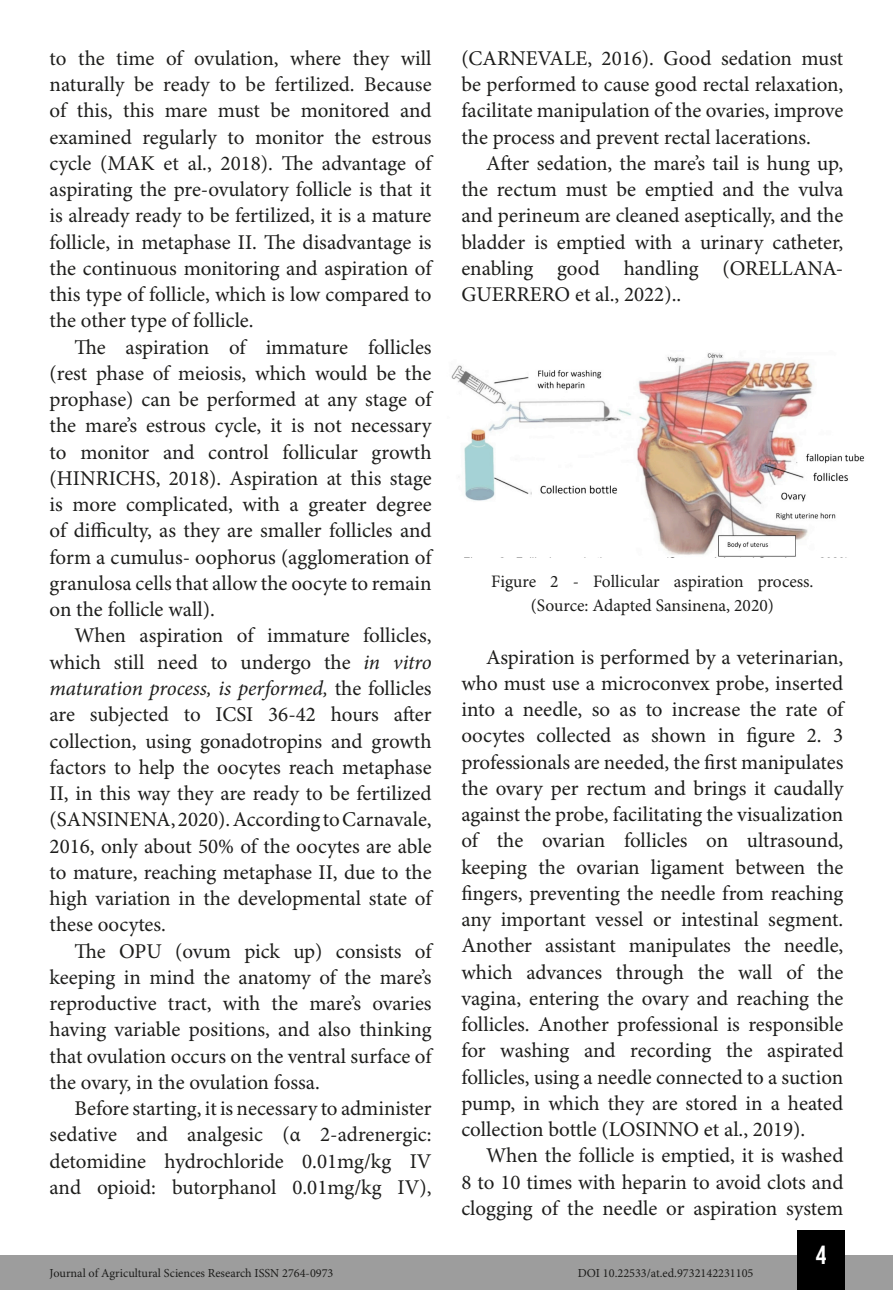
<style>
.page{position:relative;width:893px;height:1290px;background:#fff}
.page>*{position:absolute;margin:0;border:0;box-sizing:border-box;transform-origin:0 0}
.t1{font:26.25px "Bebas Kai";color:#fff}
.t2{font:21px/26.2px "Minion Pro";color:#1d1d1b;text-align:justify}
.t3{font:17.5px/24.5px "Minion Pro";color:#1d1d1b;text-align:center}
.t4{font:12.25px "Minion Pro";color:#1d1d1b}
.s1{font-style:italic}
</style>
<div class="page">
<div style="left:0;top:1255px;width:893px;height:35px;background:#9d9d9d"></div>
<div style="left:797px;top:1230px;width:48px;height:60px;background:#000"></div>
<img style="left:451px;top:353px;width:413px;height:204px">
<p class="t2" style="left:50px;top:46px;width:384px">to the time of ovulation, where they will naturally be ready to be fertilized. Because of this, this mare must be monitored and examined regularly to monitor the estrous cycle (MAK et al., 2018). The advantage of aspirating the pre-ovulatory follicle is that it is already ready to be fertilized, it is a mature follicle, in metaphase II. The disadvantage is the continuous monitoring and aspiration of this type of follicle, which is low compared to the other type of follicle.</p>
<p class="t2" style="left:50px;top:335px;width:384px;text-indent:25px">The aspiration of immature follicles (rest phase of meiosis, which would be the prophase) can be performed at any stage of the mare’s estrous cycle, it is not necessary to monitor and control follicular growth (HINRICHS, 2018). Aspiration at this stage is more complicated, with a greater degree of difficulty, as they are smaller follicles and form a cumulus- oophorus (agglomeration of granulosa cells that allow the oocyte to remain on the follicle wall).</p>
<p class="t2" style="left:50px;top:623px;width:384px;text-indent:25px">When aspiration of immature follicles, which still need to undergo the <span class="s1">in vitro maturation process, is performed,</span> the follicles are subjected to ICSI 36-42 hours after collection, using gonadotropins and growth factors to help the oocytes reach metaphase II, in this way they are ready to be fertilized (SANSINENA, 2020). According to Carnavale, 2016, only about 50% of the oocytes are able to mature, reaching metaphase II, due to the high variation in the developmental state of these oocytes.</p>
<p class="t2" style="left:50px;top:938px;width:384px;text-indent:25px">The OPU (ovum pick up) consists of keeping in mind the anatomy of the mare’s reproductive tract, with the mare’s ovaries having variable positions, and also thinking that ovulation occurs on the ventral surface of the ovary, in the ovulation fossa.</p>
<p class="t2" style="left:50px;top:1096px;width:384px;text-indent:25px">Before starting, it is necessary to administer sedative and analgesic (α 2-adrenergic: detomidine hydrochloride 0.01mg/kg IV and opioid: butorphanol 0.01mg/kg IV),</p>
<p class="t2" style="left:461px;top:46px;width:383px">(CARNEVALE, 2016). Good sedation must be performed to cause good rectal relaxation, facilitate manipulation of the ovaries, improve the process and prevent rectal lacerations.</p>
<p class="t2" style="left:461px;top:151px;width:384px;text-indent:25px">After sedation, the mare’s tail is hung up, the rectum must be emptied and the vulva and perineum are cleaned aseptically, and the bladder is emptied with a urinary catheter, enabling good handling (ORELLANA-GUERRERO et al., 2022)..</p>
<p class="t3" style="left:491px;top:569px;width:324px">Figure 2 - Follicular aspiration process. (Source: Adapted Sansinena, 2020)</p>
<p class="t2" style="left:461px;top:644px;width:384px;text-indent:25px">Aspiration is performed by a veterinarian, who must use a microconvex probe, inserted into a needle, so as to increase the rate of oocytes collected as shown in figure 2. 3 professionals are needed, the first manipulates the ovary per rectum and brings it caudally against the probe, facilitating the visualization of the ovarian follicles on ultrasound, keeping the ovarian ligament between the fingers, preventing the needle from reaching any important vessel or intestinal segment.<br>Another assistant manipulates the needle, which advances through the wall of the vagina, entering the ovary and reaching the follicles. Another professional is responsible for washing and recording the aspirated follicles, using a needle connected to a suction pump, in which they are stored in a heated collection bottle (LOSINNO et al., 2019).</p>
<p class="t2" style="left:461px;top:1143px;width:384px;text-indent:25px">When the follicle is emptied, it is washed 8 to 10 times with heparin to avoid clots and clogging of the needle or aspiration system</p>
<p class="t1" style="left:816px;top:1241px;width:12px">4</p>
<p class="t4" style="left:50px;top:1266px;width:285px">Journal of Agricultural Sciences Research ISSN 2764-0973</p>
<p class="t4" style="left:578px;top:1266px;width:177px">DOI 10.22533/at.ed.9732142231105</p>
</div>
